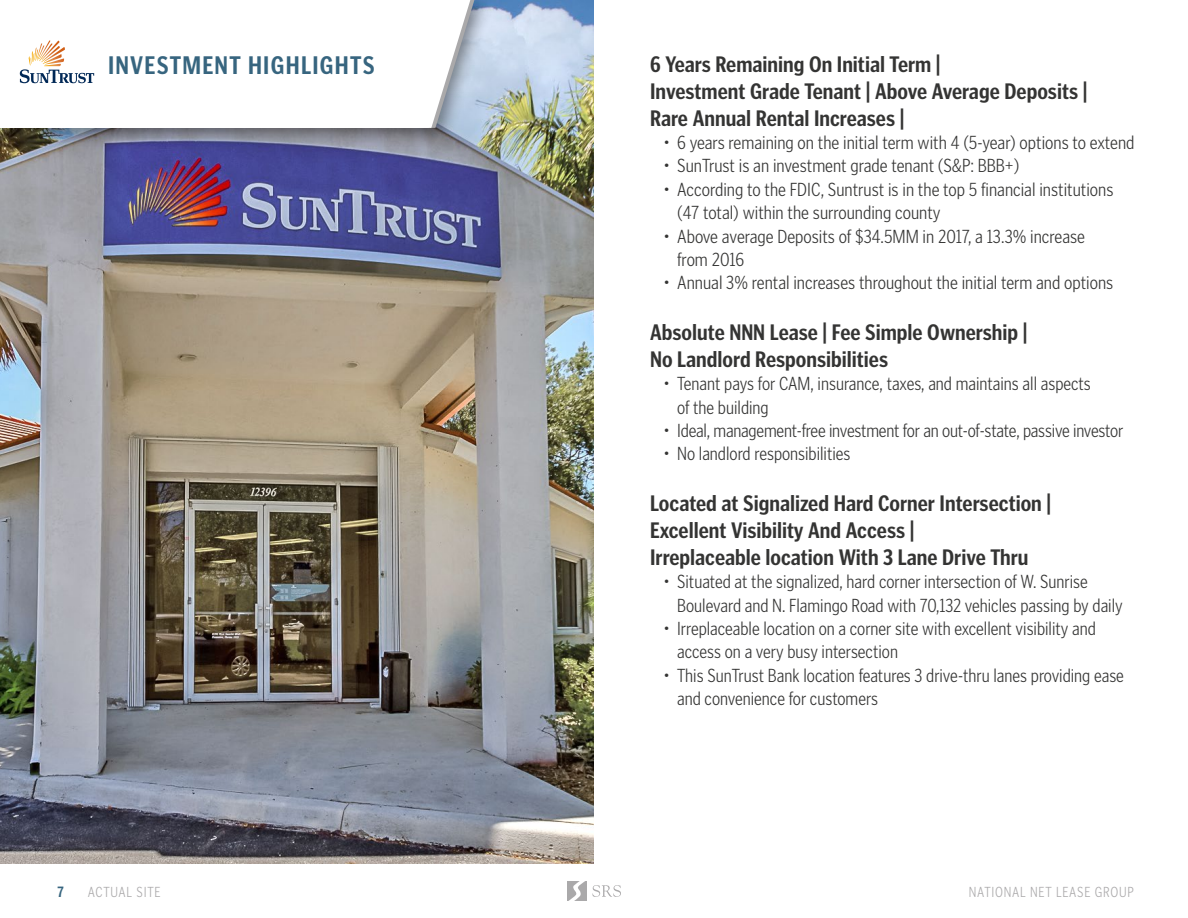
<style>
.page{position:relative;width:1188px;height:918px;background:#fff}
.page>*{position:absolute;margin:0;border:0;box-sizing:border-box;transform-origin:0 0}
.t1{font:700 25.5px "Poynter Gothic Text Cond";letter-spacing:.05em;color:#37657f}
.t2{font:700 22.5px/27px "Poynter Gothic Text Cond";color:#343433}
.t3{font:300 19.5px/23.4px "Poynter Gothic Text Cond";color:#343433}
.t4{font:300 15px "Poynter Gothic Text Cond";letter-spacing:.05em;color:#aaa9aa}
.t5{font:700 15px "Poynter Gothic Text Cond";color:#37657f}
</style>
<div class="page">
<img style="left:0;top:0;width:594px;height:864px">
<svg style="left:567px;top:881px;width:54px;height:20px"></svg>
<div style="left:0;top:0;width:449px;height:148px;background:#000;opacity:.45"></div>
<div style="left:0;top:0;width:429px;height:128px;background:#fff"></div>
<div style="left:418px;top:0;width:75px;height:147px;background:#000;opacity:.45"></div>
<svg style="left:418px;top:0;width:56px;height:128px"></svg>
<svg style="left:20px;top:40px;width:74px;height:43px"></svg>
<h1 class="t1" style="left:108px;top:51px;width:268px">INVESTMENT HIGHLIGHTS</h1>
<p class="t2" style="left:650px;top:50px;width:439px">6 Years Remaining On Initial Term |<br>Investment Grade Tenant | Above Average Deposits |<br>Rare Annual Rental Increases |</p>
<p class="t3" style="left:664px;top:131px;width:472px">• 6 years remaining on the initial term with 4 (5-year) options to extend</p>
<p class="t3" style="left:664px;top:154px;width:357px">• SunTrust is an investment grade tenant (S&amp;P: BBB+)</p>
<p class="t3" style="left:677px;top:177px;width:438px;text-indent:-14px">• According to the FDIC, Suntrust is in the top 5 financial institutions (47 total) within the surrounding county</p>
<p class="t3" style="left:677px;top:224px;width:409px;text-indent:-14px">• Above average Deposits of $34.5MM in 2017, a 13.3% increase from 2016</p>
<p class="t3" style="left:664px;top:271px;width:451px">• Annual 3% rental increases throughout the initial term and options</p>
<p class="t2" style="left:650px;top:319px;width:379px">Absolute NNN Lease | Fee Simple Ownership |<br>No Landlord Responsibilities</p>
<p class="t3" style="left:677px;top:372px;width:415px;text-indent:-14px">• Tenant pays for CAM, insurance, taxes, and maintains all aspects of the building</p>
<p class="t3" style="left:664px;top:419px;width:461px">• Ideal, management-free investment for an out-of-state, passive investor</p>
<p class="t3" style="left:664px;top:442px;width:188px">• No landlord responsibilities</p>
<p class="t2" style="left:650px;top:490px;width:402px">Located at Signalized Hard Corner Intersection |<br>Excellent Visibility And Access |<br>Irreplaceable location With 3 Lane Drive Thru</p>
<p class="t3" style="left:677px;top:570px;width:447px;text-indent:-14px">• Situated at the signalized, hard corner intersection of W. Sunrise<br>Boulevard and N. Flamingo Road with 70,132 vehicles passing by daily</p>
<p class="t3" style="left:677px;top:617px;width:420px;text-indent:-14px">• Irreplaceable location on a corner site with excellent visibility and access on a very busy intersection</p>
<p class="t3" style="left:677px;top:663px;width:448px;text-indent:-14px">• This SunTrust Bank location features 3 drive-thru lanes providing ease and convenience for customers</p>
<p class="t5" style="left:58px;top:883px;width:8px">7</p>
<p class="t4" style="left:88px;top:884px;width:74px">ACTUAL SITE</p>
<p class="t4" style="left:969px;top:884px;width:166px">NATIONAL NET LEASE GROUP</p>
</div>
